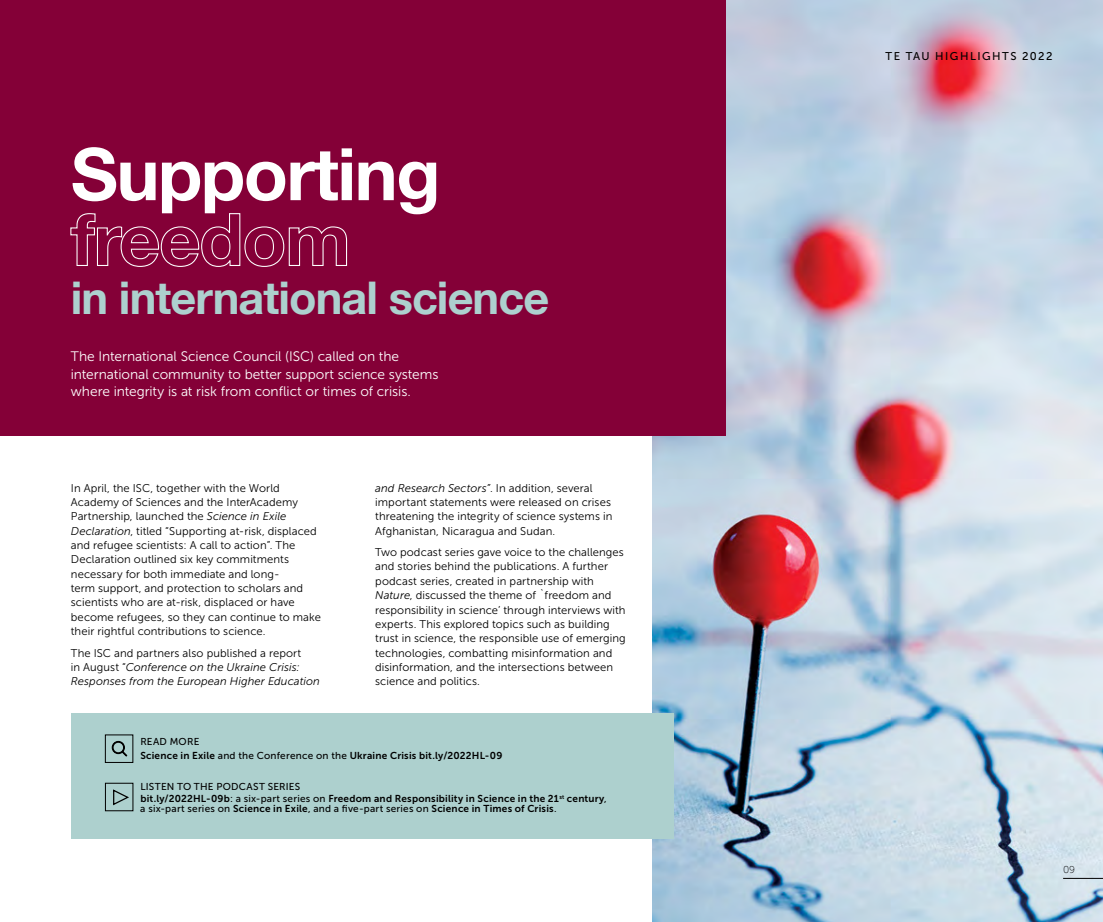
<style>
.page{position:relative;width:1103px;height:922px;background:#fff}
.page>*{position:absolute;margin:0;border:0;box-sizing:border-box;transform-origin:0 0}
.t1{font:700 72.5px/65.2px "Helvetica Neue";letter-spacing:-.02em;color:#fff}
.t2{font:700 45px "Helvetica Neue";letter-spacing:-.02em;color:#add0ce}
.t3{font:13.75px/17.5px "Museo Sans 300";letter-spacing:-.005em;color:#fff}
.t4{font:11.25px/14.4px "Museo Sans 300";letter-spacing:.005em;color:#000}
.t5{font:italic 11.25px/14.4px "Museo Sans 300";letter-spacing:.005em;color:#000}
.t6{font:11.25px "Museo Sans 500";letter-spacing:.125em;color:#000}
.t7{font:10px "Museo Sans 700";letter-spacing:.02em;color:#000}
.t8{font:10px "Museo Sans 500";letter-spacing:.025em;color:#000}
.t9{font:10px "Museo Sans 100";color:#000}
.s1{font-style:italic}
.s2{font-style:normal}
.s3{font-family:"Museo Sans 500"}
.s4{font-family:"Museo Sans 700"}
</style>
<div class="page">
<img style="left:652px;top:0;width:451px;height:921px">
<div style="left:0;top:0;width:726px;height:435px;background:#840037"></div>
<div style="left:71px;top:712px;width:602px;height:126px;background:#add0ce"></div>
<svg style="left:111px;top:740px;width:17px;height:17px"></svg>
<div style="left:105px;top:782px;width:28px;height:29px;border:1px solid #000"></div>
<svg style="left:113px;top:789px;width:16px;height:17px"></svg>
<hr style="left:1063px;top:877px;width:40px;height:1px;background:#000">
<h1 class="t1" style="left:71px;top:143px;width:371px">Supporting freedom</h1>
<h2 class="t2" style="left:71px;top:262px;width:480px">in international science</h2>
<p class="t3" style="left:71px;top:348px;width:369px">The International Science Council (ISC) called on the international community to better support science systems where integrity is at risk from conflict or times of crisis.</p>
<p class="t4" style="left:71px;top:480px;width:252px">In April, the ISC, together with the World Academy of Sciences and the InterAcademy Partnership, launched the <span class="s1">Science in Exile Declaration</span>, titled “Supporting at-risk, displaced and refugee scientists: A call to action”. The Declaration outlined six key commitments necessary for both immediate and long-<br>term support, and protection to scholars and scientists who are at-risk, displaced or have become refugees, so they can continue to make their rightful contributions to science.</p>
<p class="t5" style="left:71px;top:645px;width:251px"><span class="s2">The ISC and partners also published a report<br>in August “</span>Conference on the Ukraine Crisis:<br>Responses from the European Higher Education</p>
<p class="t4" style="left:375px;top:480px;width:239px"><span class="s1">and Research Sectors”</span>. In addition, several important statements were released on crises threatening the integrity of science systems in Afghanistan, Nicaragua and Sudan.</p>
<p class="t4" style="left:375px;top:545px;width:252px">Two podcast series gave voice to the challenges and stories behind the publications. A further podcast series, created in partnership with <span class="s1">Nature</span>, discussed the theme of `freedom and responsibility in science’ through interviews with experts. This explored topics such as building trust in science, the responsible use of emerging technologies, combatting misinformation and disinformation, and the intersections between science and politics.</p>
<p class="t8" style="left:140px;top:736px;width:61px">READ MORE</p>
<p class="t7" style="left:140px;top:749px;width:364px">Science in Exile <span class="s3">and the Conference on the</span> Ukraine Crisis bit.ly/2022HL-09</p>
<p class="t8" style="left:140px;top:780px;width:162px">LISTEN TO THE PODCAST SERIES</p>
<p class="t7" style="left:140px;top:793px;width:468px">bit.ly/2022HL-09b<span class="s3">: a six-part series on</span> Freedom and Responsibility in Science in the 21<sup>st</sup> century<span class="s3">,</span></p>
<p class="t8" style="left:140px;top:803px;width:418px">a six-part series on <span class="s4">Science in Exile</span>, and a five-part series on <span class="s4">Science in Times of Crisis</span>.</p>
<p class="t6" style="left:885px;top:50px;width:168px">TE TAU HIGHLIGHTS 2022</p>
<p class="t9" style="left:1063px;top:863px;width:14px">09</p>
</div>
